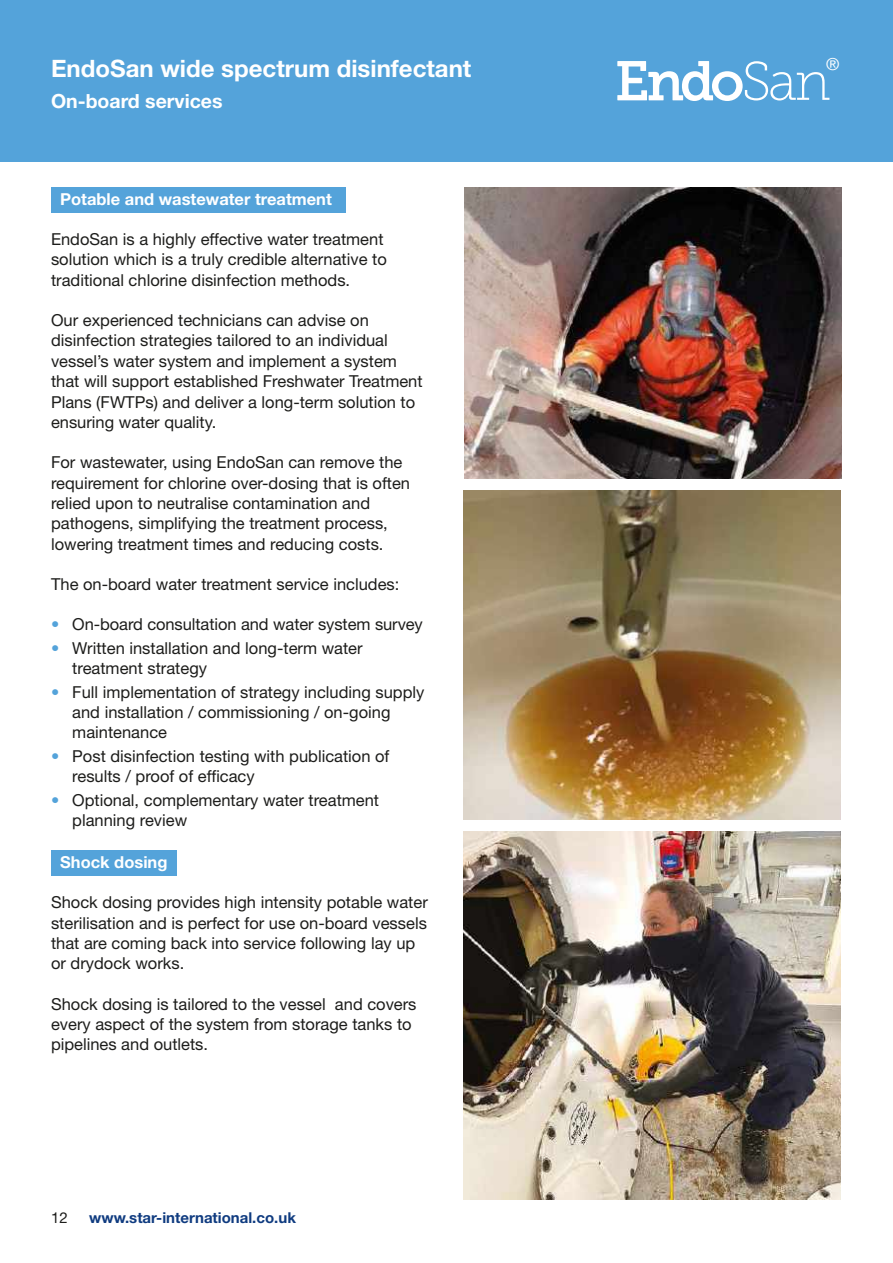
<style>
.page{position:relative;width:893px;height:1263px;background:#fff}
.page>*{position:absolute;margin:0;border:0;box-sizing:border-box;transform-origin:0 0}
.t1{font:700 24px "Helvetica Neue LT Std";color:#fff}
.t2{font:700 19.5px "Helvetica Neue LT Std";color:#fff}
.t3{font:16.65px "Helvetica Neue LT Std";color:#fff}
.t4{font:16.5px/20.4px "Helvetica Neue LT Std";color:#1d1d1b}
.t5{font:700 16.5px "Helvetica Neue LT Std";color:#fff}
.t6{font:700 15px "Helvetica Neue LT Std";color:#0f3b80}
.t7{font:15px "Helvetica Neue LT Std";color:#1d1d1b}
.s1{color:#54a3da}
</style>
<div class="page">
<div style="left:0;top:0;width:893px;height:162px;background:#54a3da"></div>
<div style="left:51px;top:187px;width:295px;height:26px;background:#54a3da"></div>
<img style="left:463px;top:831px;width:378px;height:369px">
<img style="left:464px;top:187px;width:378px;height:292px">
<div style="left:51px;top:850px;width:125px;height:26px;background:#54a3da"></div>
<img style="left:463px;top:491px;width:378px;height:328px">
<svg style="left:617px;top:61px;width:212px;height:40px"></svg>
<h1 class="t1" style="left:51px;top:60px;width:422px">EndoSan wide spectrum disinfectant</h1>
<p class="t2" style="left:51px;top:95px;width:173px">On-board services</p>
<p class="t5" style="left:60px;top:193px;width:273px">Potable and wastewater treatment</p>
<p class="t4" style="left:51px;top:231px;width:337px">EndoSan is a highly effective water treatment solution which is a truly credible alternative to traditional chlorine disinfection methods.</p>
<p class="t4" style="left:51px;top:312px;width:373px">Our experienced technicians can advise on disinfection strategies tailored to an individual vessel’s water system and implement a system that will support established Freshwater Treatment Plans (FWTPs) and deliver a long-term solution to ensuring water quality.</p>
<p class="t4" style="left:51px;top:454px;width:361px">For wastewater, using EndoSan can remove the requirement for chlorine over-dosing that is often relied upon to neutralise contamination and pathogens, simplifying the treatment process, lowering treatment times and reducing costs.</p>
<p class="t4" style="left:51px;top:576px;width:350px">The on-board water treatment service includes:</p>
<p class="t4" style="left:51px;top:616px;width:373px"><span class="s1">•</span> On-board consultation and water system survey</p>
<p class="t4" style="left:72px;top:639px;width:292px;text-indent:-21px"><span class="s1">•</span> Written installation and long-term water treatment strategy</p>
<p class="t4" style="left:72px;top:683px;width:354px;text-indent:-21px"><span class="s1">•</span> Full implementation of strategy including supply and installation / commissioning / on-going maintenance</p>
<p class="t4" style="left:72px;top:747px;width:319px;text-indent:-21px"><span class="s1">•</span> Post disinfection testing with publication of results / proof of efficacy</p>
<p class="t4" style="left:72px;top:791px;width:308px;text-indent:-21px"><span class="s1">•</span> Optional, complementary water treatment planning review</p>
<p class="t5" style="left:60px;top:856px;width:109px">Shock dosing</p>
<p class="t4" style="left:51px;top:894px;width:378px">Shock dosing provides high intensity potable water sterilisation and is perfect for use on-board vessels that are coming back into service following lay up or drydock works.</p>
<p class="t4" style="left:51px;top:995px;width:367px">Shock dosing is tailored to the vessel and covers every aspect of the system from storage tanks to pipelines and outlets.</p>
<p class="t7" style="left:51px;top:1212px;width:18px">12</p>
<p class="t6" style="left:89px;top:1212px;width:208px">www.star-international.co.uk</p>
<p class="t3" style="left:826px;top:58px;width:15px">®</p>
</div>
